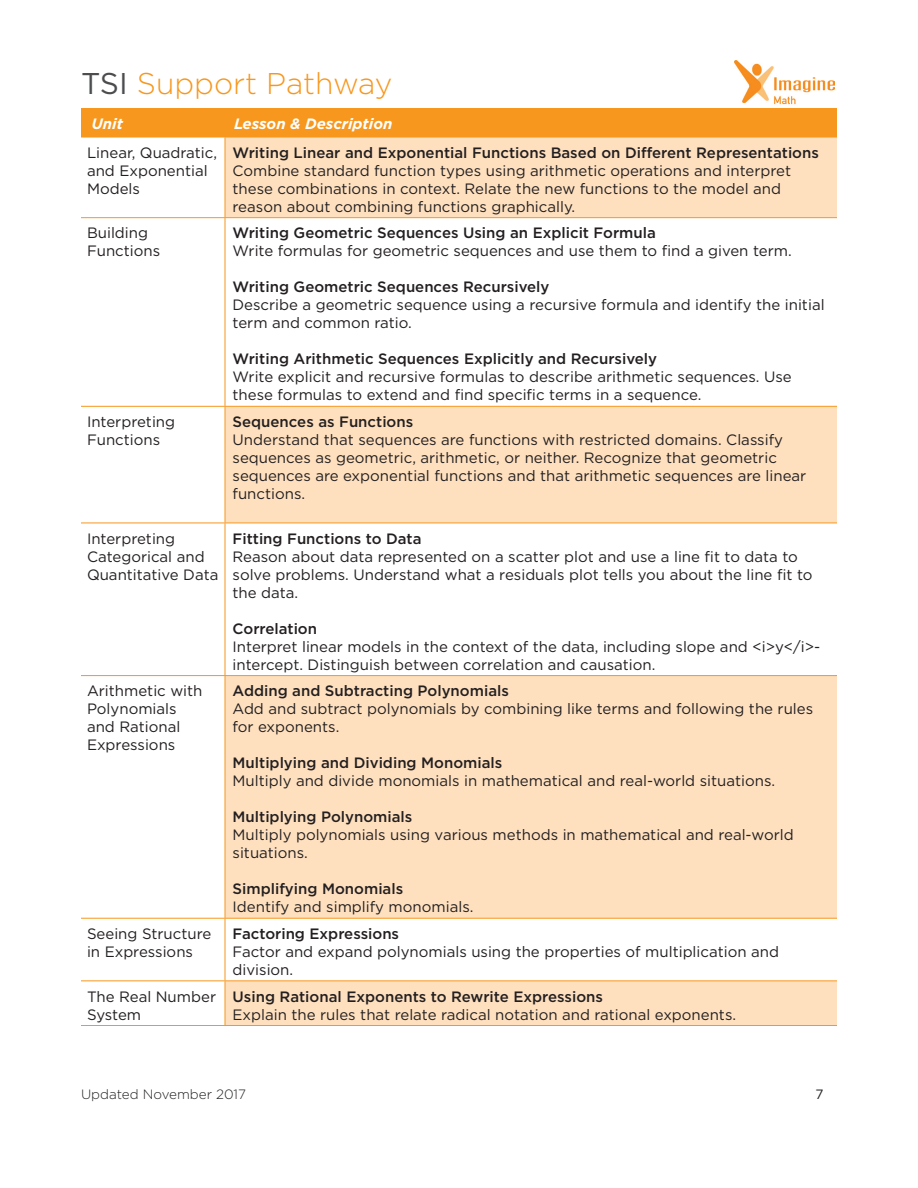
<style>
.page{position:relative;width:918px;height:1188px;background:#fff}
.page>*{position:absolute;margin:0;border:0;box-sizing:border-box;transform-origin:0 0}
.t1{font:300 30px "Gotham";color:#f7971d}
.t2{font:15px/18px "Gotham";color:#231f20}
.Lesson{font:500 15px "Gotham";color:#231f20}
.t3{font:italic 700 15px "Gotham";color:#fff}
.t4{font:300 13.5px "Gotham";color:#231f20}
.t5{font:13.5px "Gotham";color:#231f20}
.s1{font-weight:400;color:#4c4d4f}
</style>
<div class="page">
<div style="left:81px;top:108px;width:756px;height:29px;background:#f7971d"></div>
<img style="left:735px;top:60px;width:99px;height:45px">
<svg style="left:226px;top:138px;width:611px;height:887px;fill:#fee0bf"></svg>
<hr style="left:81px;top:137px;width:144px;height:1px;background:#f7971d">
<hr style="left:225px;top:137px;width:612px;height:1px;background:#f7971d">
<hr style="left:225px;top:137px;width:1px;height:80px;background:#f7971d">
<hr style="left:81px;top:217px;width:144px;height:1px;background:#f7971d">
<hr style="left:225px;top:217px;width:612px;height:1px;background:#f7971d">
<hr style="left:225px;top:218px;width:1px;height:188px;background:#f7971d">
<hr style="left:81px;top:406px;width:144px;height:1px;background:#f7971d">
<hr style="left:225px;top:406px;width:612px;height:1px;background:#f7971d">
<hr style="left:225px;top:407px;width:1px;height:116px;background:#f7971d">
<hr style="left:81px;top:523px;width:144px;height:1px;background:#f7971d">
<hr style="left:225px;top:523px;width:612px;height:1px;background:#f7971d">
<hr style="left:225px;top:523px;width:1px;height:152px;background:#f7971d">
<hr style="left:81px;top:675px;width:144px;height:1px;background:#f7971d">
<hr style="left:225px;top:675px;width:612px;height:1px;background:#f7971d">
<hr style="left:225px;top:676px;width:1px;height:242px;background:#f7971d">
<hr style="left:81px;top:918px;width:144px;height:1px;background:#f7971d">
<hr style="left:225px;top:918px;width:612px;height:1px;background:#f7971d">
<hr style="left:225px;top:919px;width:1px;height:61px;background:#f7971d">
<hr style="left:81px;top:980px;width:144px;height:1px;background:#f7971d">
<hr style="left:225px;top:980px;width:612px;height:1px;background:#f7971d">
<hr style="left:225px;top:981px;width:1px;height:44px;background:#f7971d">
<hr style="left:81px;top:1025px;width:144px;height:1px;background:#f7971d">
<hr style="left:225px;top:1025px;width:612px;height:1px;background:#f7971d">
<h1 class="t1" style="left:81px;top:65px;width:313px"><span class="s1">TSI</span> Support Pathway</h1>
<p class="t3" style="left:92px;top:113px;width:33px">Unit</p>
<p class="t3" style="left:234px;top:113px;width:160px">Lesson &amp; Description</p>
<p class="t2" style="left:87px;top:143px;width:132px">Linear, Quadratic, and Exponential</p>
<p class="t2" style="left:87px;top:179px;width:54px">Models</p>
<p class="Lesson" style="left:233px;top:143px;width:588px">Writing Linear and Exponential Functions Based on Different Representations</p>
<p class="t2" style="left:233px;top:161px;width:560px">Combine standard function types using arithmetic operations and interpret these combinations in context. Relate the new functions to the model and reason about combining functions graphically.</p>
<p class="t2" style="left:87px;top:224px;width:75px">Building<br>Functions</p>
<p class="Lesson" style="left:233px;top:223px;width:425px">Writing Geometric Sequences Using an Explicit Formula</p>
<p class="t2" style="left:233px;top:242px;width:561px">Write formulas for geometric sequences and use them to find a given term.</p>
<p class="Lesson" style="left:233px;top:277px;width:318px">Writing Geometric Sequences Recursively</p>
<p class="t2" style="left:233px;top:296px;width:594px">Describe a geometric sequence using a recursive formula and identify the initial term and common ratio.</p>
<p class="Lesson" style="left:233px;top:349px;width:426px">Writing Arithmetic Sequences Explicitly and Recursively</p>
<p class="t2" style="left:233px;top:368px;width:561px">Write explicit and recursive formulas to describe arithmetic sequences. Use these formulas to extend and find specific terms in a sequence.</p>
<p class="t2" style="left:87px;top:412px;width:90px">Interpreting</p>
<p class="t2" style="left:87px;top:430px;width:75px">Functions</p>
<p class="t2" style="left:87px;top:529px;width:119px">Interpreting<br>Categorical and</p>
<p class="t2" style="left:87px;top:565px;width:133px">Quantitative Data</p>
<p class="Lesson" style="left:233px;top:412px;width:182px">Sequences as Functions</p>
<p class="t2" style="left:233px;top:430px;width:575px">Understand that sequences are functions with restricted domains. Classify sequences as geometric, arithmetic, or neither. Recognize that geometric sequences are exponential functions and that arithmetic sequences are linear</p>
<p class="t2" style="left:233px;top:484px;width:74px">functions.</p>
<p class="Lesson" style="left:233px;top:528px;width:190px">Fitting Functions to Data</p>
<p class="t2" style="left:233px;top:547px;width:582px">Reason about data represented on a scatter plot and use a line fit to data to solve problems. Understand what a residuals plot tells you about the line fit to the data.</p>
<p class="Lesson" style="left:233px;top:618px;width:86px">Correlation</p>
<p class="t2" style="left:233px;top:637px;width:589px">Interpret linear models in the context of the data, including slope and &lt;i&gt;y&lt;/i&gt;- intercept. Distinguish between correlation and causation.</p>
<p class="t2" style="left:87px;top:682px;width:117px">Arithmetic with<br>Polynomials and Rational<br>Expressions</p>
<p class="Lesson" style="left:233px;top:681px;width:278px">Adding and Subtracting Polynomials</p>
<p class="t2" style="left:233px;top:700px;width:582px">Add and subtract polynomials by combining like terms and following the rules for exponents.</p>
<p class="Lesson" style="left:233px;top:753px;width:271px">Multiplying and Dividing Monomials</p>
<p class="t2" style="left:233px;top:772px;width:544px">Multiply and divide monomials in mathematical and real-world situations.</p>
<p class="Lesson" style="left:233px;top:807px;width:181px">Multiplying Polynomials</p>
<p class="t2" style="left:233px;top:826px;width:563px">Multiply polynomials using various methods in mathematical and real-world situations.</p>
<p class="Lesson" style="left:233px;top:879px;width:172px">Simplifying Monomials</p>
<p class="t2" style="left:233px;top:898px;width:242px">Identify and simplify monomials.</p>
<p class="t2" style="left:87px;top:924px;width:126px">Seeing Structure in Expressions</p>
<p class="Lesson" style="left:233px;top:924px;width:168px">Factoring Expressions</p>
<p class="t2" style="left:233px;top:942px;width:548px">Factor and expand polynomials using the properties of multiplication and division.</p>
<p class="t2" style="left:87px;top:987px;width:131px">The Real Number<br>System</p>
<p class="Lesson" style="left:233px;top:986px;width:372px">Using Rational Exponents to Rewrite Expressions</p>
<p class="t2" style="left:233px;top:1005px;width:505px">Explain the rules that relate radical notation and rational exponents.</p>
<p class="t4" style="left:81px;top:1086px;width:167px">Updated November 2017</p>
<p class="t5" style="left:815px;top:1086px;width:10px">7</p>
</div>
